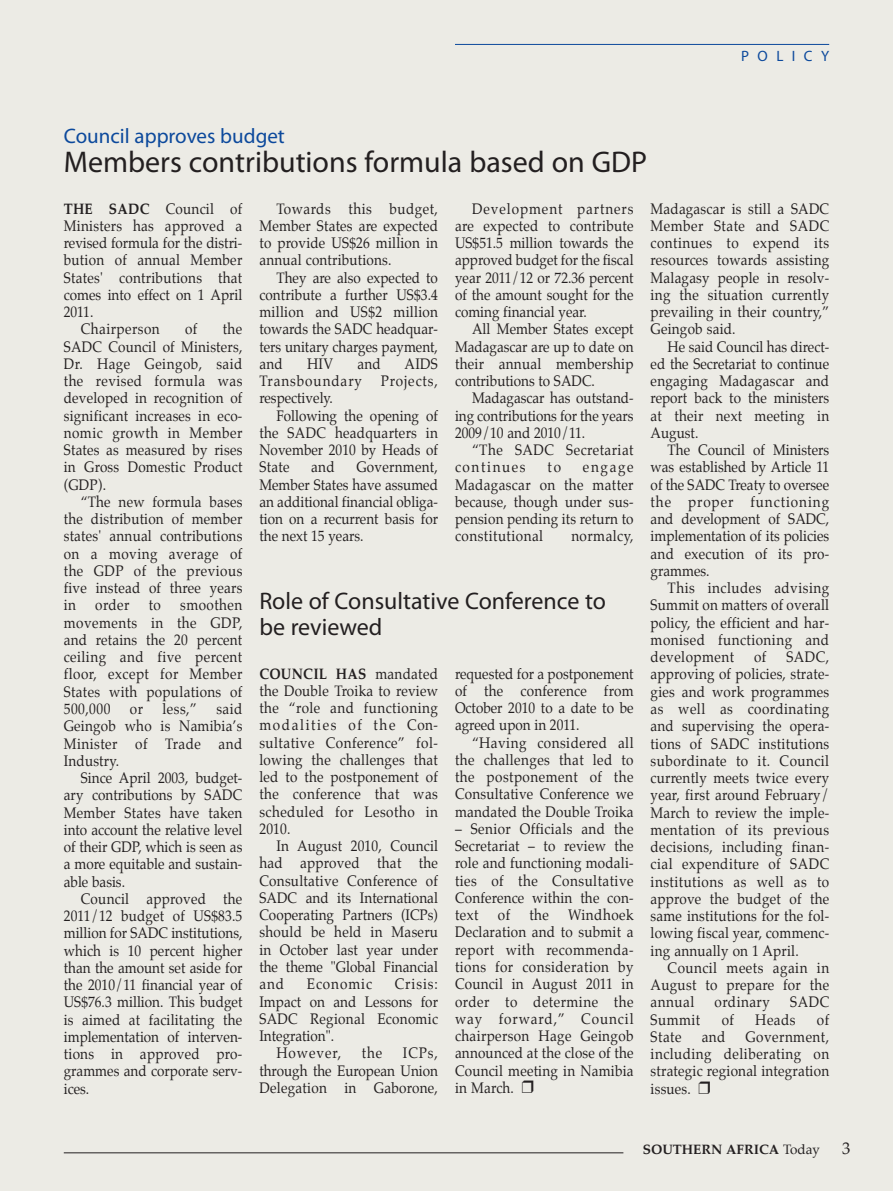
<style>
.page{position:relative;width:893px;height:1191px;background:#fff}
.page>*{position:absolute;margin:0;border:0;box-sizing:border-box;transform-origin:0 0}
.t1{font:30px "Myriad Pro";color:#231f20}
.t2{font:24px/25.5px "Myriad Pro";color:#231f20}
.t3{font:21px "Myriad Pro";color:#0c499c}
.t4{font:16.5px "Palatino";color:#231f20}
.t5{font:15px/17.2px "Palatino";letter-spacing:.015em;color:#231f20;text-align:justify;scale:.9 1}
.t6{font:15px/17.2px "Palatino";letter-spacing:.035em;color:#231f20;scale:.9 1}
.t7{font:15px "Palatino";letter-spacing:.07em;color:#231f20;scale:.9 1}
.t8{font:15px "Myriad";letter-spacing:.565em;color:#0c499c}
.t9{font:700 13.5px "Palatino";color:#231f20}
.s1{font-weight:700}
.s2{font-weight:400}
</style>
<div class="page">
<div style="left:1px;top:0;width:892px;height:1190px;background:#ecebe5"></div>
<hr style="left:64px;top:1152px;width:559px;height:1px;background:#231f20">
<hr style="left:455px;top:44px;width:374px;height:1px;background:#0c499c">
<h3 class="t3" style="left:64px;top:128px;width:223px">Council approves budget</h3>
<h1 class="t1" style="left:64px;top:150px;width:585px">Members contributions formula based on GDP</h1>
<p class="t8" style="left:741px;top:50px;width:90px">POLICY</p>
<p class="t5" style="left:64px;top:201px;width:200px"><span class="s1">THE SADC</span> Council of</p>
<p class="t5" style="left:64px;top:218px;width:200px">Ministers has approved a</p>
<p class="t5" style="left:64px;top:235px;width:200px">revised formula for the distri-</p>
<p class="t5" style="left:64px;top:253px;width:200px">bution of annual Member</p>
<p class="t5" style="left:64px;top:270px;width:200px">States' contributions that</p>
<p class="t5" style="left:64px;top:287px;width:200px">comes into effect on 1 April</p>
<p class="t5" style="left:64px;top:304px;width:34px">2011.</p>
<p class="t6" style="left:81px;top:322px;width:89px">Chairperson</p>
<p class="t5" style="left:185px;top:322px;width:15px">of</p>
<p class="t5" style="left:64px;top:322px;width:200px;text-indent:159px">the SADC Council of Ministers, Dr. Hage Geingob, said the revised formula was developed in recognition of significant increases in eco&shy;nomic growth in Member States as measured by rises in Gross Domestic Product (GDP).</p>
<p class="t5" style="left:64px;top:494px;width:200px;text-indent:17px">“The new formula bases the distribution of member states' annual contributions on a moving average of the GDP of the previous five instead of three years in</p>
<p class="t5" style="left:64px;top:598px;width:200px;text-indent:116px">smoothen movements in the GDP, and retains the 20 percent ceiling and five percent floor, except for Member States with populations of 500,000</p>
<p class="t5" style="left:95px;top:598px;width:40px">order</p>
<p class="t5" style="left:149px;top:598px;width:15px">to</p>
<p class="t5" style="left:130px;top:701px;width:16px">or</p>
<p class="t5" style="left:163px;top:701px;width:40px">less,”</p>
<p class="t5" style="left:64px;top:701px;width:200px;text-indent:153px">said Geingob who is Namibia’s Minister of Trade and Industry.</p>
<p class="t5" style="left:64px;top:770px;width:200px;text-indent:17px">Since April 2003, budget&shy;ary contributions by SADC Member States have taken into account the relative level of their GDP, which is seen as a more equitable and sustain&shy;able basis.</p>
<p class="t5" style="left:64px;top:891px;width:200px;text-indent:17px">Council approved the 2011/12 budget of US$83.5 million for SADC institutions, which is 10 percent higher than the amount set aside for the 2010/11 financial year of US$76.3 million. This budget is aimed at facilitating the implementation of interven&shy;tions in approved pro&shy;grammes and corporate serv&shy;ices.</p>
<p class="t5" style="left:259px;top:201px;width:200px;text-indent:17px">Towards this budget, Member States are expected to provide US$26 million in annual contributions.</p>
<p class="t5" style="left:259px;top:270px;width:200px;text-indent:17px">They are also expected to contribute a further US$3.4 million and US$2 million towards the SADC headquar&shy;ters unitary charges payment, and</p>
<p class="t5" style="left:307px;top:356px;width:30px">HIV</p>
<p class="t5" style="left:357px;top:356px;width:27px">and</p>
<p class="t5" style="left:259px;top:356px;width:200px;text-indent:145px">AIDS Transboundary Projects, respectively.</p>
<p class="t5" style="left:259px;top:408px;width:200px;text-indent:17px">Following the opening of the SADC headquarters in November 2010 by Heads of State</p>
<p class="t5" style="left:311px;top:460px;width:27px">and</p>
<p class="t5" style="left:259px;top:460px;width:200px;text-indent:97px">Government, Member States have assumed an additional financial obliga&shy;tion on a recurrent basis for the next 15 years.</p>
<p class="t5" style="left:455px;top:201px;width:200px;text-indent:17px">Development partners are expected to contribute US$51.5 million towards the approved budget for the fiscal year 2011/12 or 72.36 percent of the amount sought for the coming financial year.</p>
<p class="t5" style="left:455px;top:322px;width:200px;text-indent:17px">All Member States except Madagascar are up to date on their annual membership contributions to SADC.</p>
<p class="t5" style="left:455px;top:391px;width:200px;text-indent:17px">Madagascar has outstand&shy;ing contributions for the years 2009/10 and 2010/11.</p>
<p class="t6" style="left:455px;top:442px;width:200px;text-indent:17px">“The SADC Secretariat continues</p>
<p class="t5" style="left:548px;top:460px;width:16px">to</p>
<p class="t5" style="left:455px;top:460px;width:200px;text-indent:128px">engage Madagascar on the matter because, though under sus&shy;pension pending its return to constitutional</p>
<p class="t6" style="left:571px;top:529px;width:71px">normalcy,</p>
<h2 class="t2" style="left:259px;top:590px;width:348px">Role of Consultative Conference to be reviewed</h2>
<p class="t5" style="left:259px;top:666px;width:200px"><span class="s1">COUNCIL HAS</span> mandated the Double Troika to review the “role and functioning modalities of the Con&shy;sultative Conference” fol&shy;lowing the challenges that led to the postponement of the conference that was scheduled for Lesotho in 2010.</p>
<p class="t5" style="left:259px;top:838px;width:200px;text-indent:17px">In August 2010, Council had approved that the Consultative Conference of SADC and its International Cooperating Partners (ICPs) should be held in Maseru in October last year under the theme "Global Financial and</p>
<p class="t5" style="left:455px;top:666px;width:200px">requested for a postponement of the conference from October 2010 to a date to be agreed upon in 2011.</p>
<p class="t5" style="left:455px;top:735px;width:200px;text-indent:17px">“Having considered all the challenges that led to the postponement of the Consultative Conference we mandated the Double Troika</p>
<p class="t5" style="left:455px;top:821px;width:200px">– Senior Officials and the Secretariat – to review the role and functioning modali&shy;ties of the Consultative Conference within the con&shy;text</p>
<p class="t5" style="left:455px;top:907px;width:200px;text-indent:113px">Windhoek Declaration and to submit a report with recommenda&shy;tions for consideration by Council in August 2011 in order to determine the way forward,” Council chairperson Hage Geingob announced at the close of the Council meeting in Namibia in March.</p>
<p class="t5" style="left:498px;top:907px;width:15px">of</p>
<p class="t5" style="left:529px;top:907px;width:23px">the</p>
<p class="t7" style="left:307px;top:977px;width:74px">Economic</p>
<p class="t5" style="left:395px;top:976px;width:50px">Crisis:</p>
<p class="t5" style="left:259px;top:993px;width:200px">Impact on and Lessons for</p>
<p class="t5" style="left:259px;top:1011px;width:200px">SADC Regional Economic</p>
<p class="t5" style="left:259px;top:1028px;width:85px">Integration".</p>
<p class="t7" style="left:276px;top:1046px;width:73px">However,</p>
<p class="t5" style="left:362px;top:1045px;width:24px">the</p>
<p class="t5" style="left:259px;top:1045px;width:200px;text-indent:143px">ICPs, through the European Union Delegation in Gaborone,</p>
<p class="t5" style="left:651px;top:201px;width:200px">Madagascar is still a SADC Member State and SADC continues to expend its resources towards assisting Malagasy people in resolv&shy;ing the situation currently prevailing in their country,” Geingob said.</p>
<p class="t5" style="left:651px;top:339px;width:200px;text-indent:17px">He said Council has direct&shy;ed the Secretariat to continue engaging Madagascar and report back to the ministers at their next meeting in August.</p>
<p class="t5" style="left:651px;top:442px;width:200px;text-indent:17px">The Council of Ministers was established by Article 11 of the SADC Treaty to oversee the proper functioning and development of SADC, implementation of its policies and execution of its pro&shy;grammes.</p>
<p class="t5" style="left:651px;top:580px;width:200px;text-indent:17px">This includes advising Summit on matters of overall policy, the efficient and har&shy;monised functioning and development</p>
<p class="t5" style="left:754px;top:649px;width:15px">of</p>
<p class="t5" style="left:651px;top:649px;width:200px;text-indent:136px">SADC, approving of policies, strate&shy;gies and work programmes as well as coordinating and supervising the opera&shy;tions of SADC institutions subordinate to it. Council currently meets twice every year, first around February/ March to review the imple&shy;mentation of its previous decisions, including finan&shy;cial expenditure of SADC institutions as well as to approve the budget of the same institutions for the fol&shy;lowing fiscal year, commenc&shy;ing annually on 1 April.</p>
<p class="t5" style="left:651px;top:960px;width:200px;text-indent:17px">Council meets again in August to prepare for the annual</p>
<p class="t6" style="left:714px;top:994px;width:63px">ordinary</p>
<p class="t5" style="left:790px;top:994px;width:45px">SADC</p>
<p class="t5" style="left:651px;top:1012px;width:57px">Summit</p>
<p class="t5" style="left:722px;top:1012px;width:15px">of</p>
<p class="t5" style="left:755px;top:1012px;width:46px">Heads</p>
<p class="t5" style="left:817px;top:1012px;width:15px">of</p>
<p class="t5" style="left:651px;top:1029px;width:36px">State</p>
<p class="t5" style="left:702px;top:1029px;width:28px">and</p>
<p class="t5" style="left:651px;top:1029px;width:200px;text-indent:95px">Government, including deliberating on strategic regional integration issues.</p>
<p class="t9" style="left:643px;top:1143px;width:179px">SOUTHERN AFRICA <span class="s2">Today</span></p>
<p class="t4" style="left:842px;top:1140px;width:10px">3</p>
</div>
